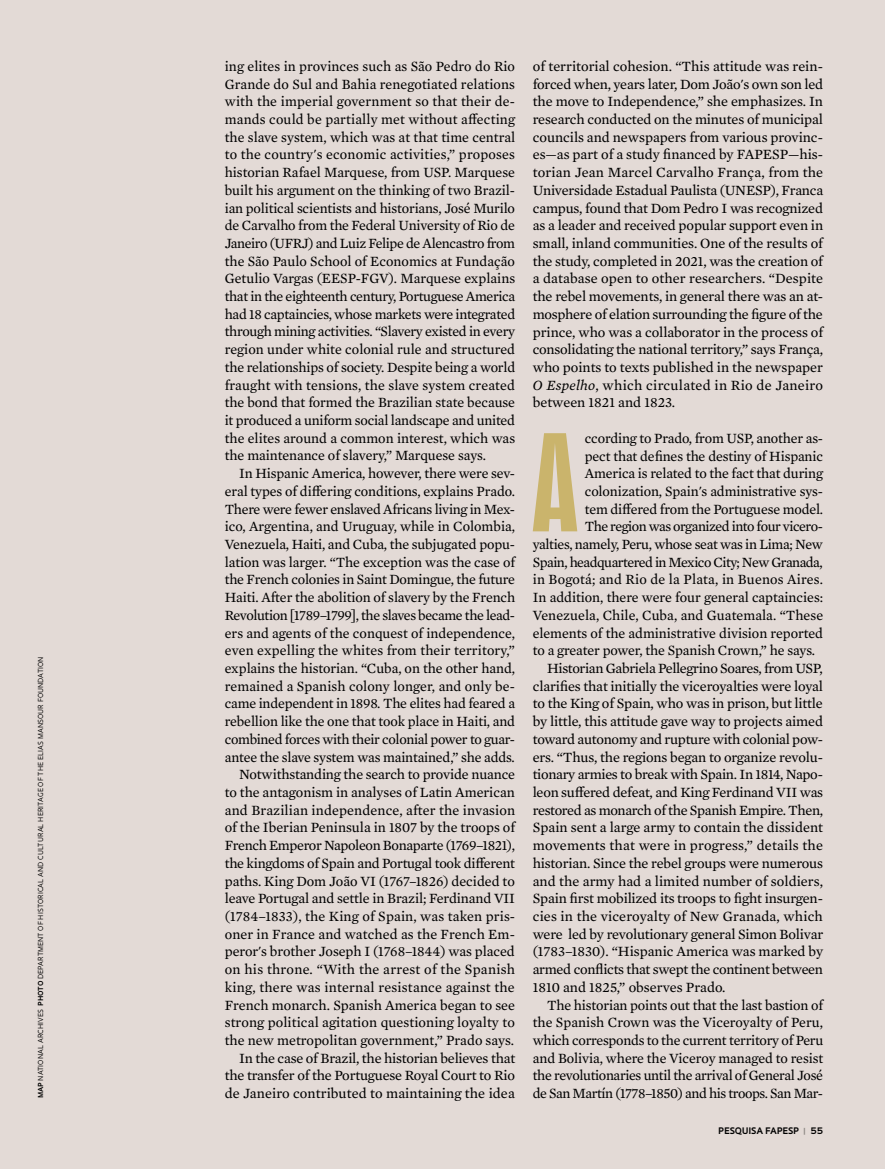
<style>
.page{position:relative;width:885px;height:1169px;background:#fff}
.page>*{position:absolute;margin:0;border:0;box-sizing:border-box;transform-origin:0 0}
.t1{font:125.4px "Swiss 924 BT Regular B";color:#cab46c}
.t2{font:14.4px/17.7px "Mercury Text G2";letter-spacing:-.01em;color:#000;text-align:justify}
.t3{font:14.4px "Mercury Text G2";letter-spacing:-.035em;color:#000}
.t4{font:14.4px "Mercury Text G2";letter-spacing:.015em;color:#000}
.t5{font:14.4px "Mercury Text G2";letter-spacing:-.03em;color:#000}
.t6{font:14.4px "Mercury Text G2";letter-spacing:.01em;color:#000}
.t7{font:700 8.7px "Oculum";letter-spacing:.015em;color:#000}
.t8{font:6.75px "Oculum";letter-spacing:.02em;color:#000}
.s1{font-weight:700}
.s2{font-style:italic}
.s3{color:#9d9d9c}
</style>
<div class="page">
<div style="left:0;top:0;width:885px;height:1168px;background:#e3dad6"></div>
<p class="t8" style="left:36px;top:1098px;width:443px;rotate:-90deg"><span class="s1">MAP</span> NATIONAL ARCHIVES <span class="s1">PHOTO</span> DEPARTMENT OF HISTORICAL AND CULTURAL HERITAGE OF THE ELIAS MANSOUR FOUNDATION</p>
<p class="t2" style="left:225px;top:56px;width:292px">ing elites in provinces such as São Pedro do Rio Grande do Sul and Bahia renegotiated relations with the imperial government so that their de&shy;mands could be partially met without affecting the slave system, which was at that time central to the country's economic activities,” proposes historian Rafael Marquese, from USP. Marquese built his argument on the thinking of two Brazil&shy;ian political scientists and historians, José Murilo de Carvalho from the Federal University of Rio de Janeiro (UFRJ) and Luiz Felipe de Alencastro from the São Paulo School of Economics at Fundação Getulio Vargas (EESP-FGV). Marquese explains that in the eighteenth century, Portuguese America had 18 captaincies, whose markets were integrated through mining activities. “Slavery existed in every region under white colonial rule and structured the relationships of society. Despite being a world fraught with tensions, the slave system created the bond that formed the Brazilian state because it produced a uniform social landscape and united the elites around a common interest, which was the maintenance of slavery,” Marquese says.</p>
<p class="t2" style="left:225px;top:464px;width:292px;text-align:right">In Hispanic America, however, there were sev&shy;eral types of differing conditions, explains Prado.<br>There were fewer enslaved Africans living in Mex&shy;ico, Argentina, and Uruguay, while in Colombia, Venezuela, Haiti, and Cuba, the subjugated popu&shy;lation was larger. “The exception was the case of the French colonies in Saint Domingue, the future Haiti. After the abolition of slavery by the French Revolution [1789–1799], the slaves became the lead&shy;ers and agents of the conquest of independence, even expelling the whites from their territory,” explains the historian. “Cuba, on the other hand, remained a Spanish colony longer, and only be&shy;came independent in 1898. The elites had feared a rebellion like the one that took place in Haiti, and combined forces with their colonial power to guar&shy;antee the slave system was maintained,” she adds.<br>Notwithstanding the search to provide nuance to the antagonism in analyses of Latin American and Brazilian independence, after the invasion of the Iberian Peninsula in 1807 by the troops of French Emperor Napoleon Bonaparte (1769–1821), the kingdoms of Spain and Portugal took different paths. King Dom João VI (1767–1826) decided to leave Portugal and settle in Brazil; Ferdinand VII (1784–1833), the King of Spain, was taken pris&shy;oner in France and watched as the French Em&shy;peror's brother Joseph I (1768–1844) was placed on his throne. “With the arrest of the Spanish king, there was internal resistance against the French monarch. Spanish America began to see strong political agitation questioning loyalty to the new metropolitan government,” Prado says.<br>In the case of Brazil, the historian believes that the transfer of the Portuguese Royal Court to Rio de Janeiro contributed to maintaining the idea</p>
<p class="t2" style="left:533px;top:56px;width:292px">of territorial cohesion. “This attitude was rein&shy;forced when, years later, Dom João's own son led the move to Independence,” she emphasizes. In research conducted on the minutes of municipal councils and newspapers from various provinc&shy;es—as part of a study financed by FAPESP—his&shy;torian Jean Marcel Carvalho França, from the Universidade Estadual Paulista (UNESP), Franca campus, found that Dom Pedro I was recognized as a leader and received popular support even in small, inland communities. One of the results of the study, completed in 2021, was the creation of a database open to other researchers. “Despite the rebel movements, in general there was an at&shy;mosphere of elation surrounding the figure of the prince, who was a collaborator in the process of consolidating the national territory,” says França, who points to texts published in the newspaper <span class="s2">O Espelho</span>, which circulated in Rio de Janeiro between 1821 and 1823.</p>
<h1 class="t1" style="left:532px;top:408px;width:49px">A</h1>
<p class="t2" style="left:585px;top:428px;width:240px">ccording to Prado, from USP, another as-</p>
<p class="t2" style="left:585px;top:446px;width:240px">pect that defines the destiny of Hispanic</p>
<p class="t2" style="left:585px;top:464px;width:240px">America is related to the fact that during</p>
<p class="t2" style="left:585px;top:481px;width:240px">colonization, Spain's administrative sys-</p>
<p class="t2" style="left:585px;top:499px;width:240px">tem differed from the Portuguese model.</p>
<p class="t3" style="left:585px;top:516px;width:240px">The region was organized into four vicero-</p>
<p class="t2" style="left:533px;top:534px;width:292px">yalties, namely, Peru, whose seat was in Lima; New</p>
<p class="t3" style="left:533px;top:551px;width:292px">Spain, headquartered in Mexico City; New Granada,</p>
<p class="t4" style="left:533px;top:569px;width:292px">in Bogotá; and Rio de la Plata, in Buenos Aires.</p>
<p class="t2" style="left:533px;top:588px;width:292px">In addition, there were four general captaincies:</p>
<p class="t2" style="left:533px;top:605px;width:292px">Venezuela, Chile, Cuba, and Guatemala. “These</p>
<p class="t2" style="left:533px;top:623px;width:292px">elements of the administrative division reported</p>
<p class="t2" style="left:533px;top:641px;width:284px">to a greater power, the Spanish Crown,” he says.</p>
<p class="t2" style="left:547px;top:658px;width:277px">Historian Gabriela Pellegrino Soares, from USP,</p>
<p class="t2" style="left:533px;top:676px;width:292px">clarifies that initially the viceroyalties were loyal</p>
<p class="t2" style="left:533px;top:694px;width:292px">to the King of Spain, who was in prison, but little</p>
<p class="t2" style="left:533px;top:711px;width:292px">by little, this attitude gave way to projects aimed</p>
<p class="t2" style="left:533px;top:729px;width:292px">toward autonomy and rupture with colonial pow-</p>
<p class="t2" style="left:533px;top:747px;width:292px">ers. “Thus, the regions began to organize revolu-</p>
<p class="t2" style="left:533px;top:765px;width:292px">tionary armies to break with Spain. In 1814, Napo-</p>
<p class="t2" style="left:533px;top:782px;width:292px">leon suffered defeat, and King Ferdinand VII was</p>
<p class="t2" style="left:533px;top:800px;width:292px">restored as monarch of the Spanish Empire. Then,</p>
<p class="t2" style="left:533px;top:818px;width:292px">Spain sent a large army to contain the dissident</p>
<p class="t4" style="left:533px;top:835px;width:292px">movements that were in progress,” details the</p>
<p class="t2" style="left:533px;top:853px;width:292px">historian. Since the rebel groups were numerous</p>
<p class="t2" style="left:533px;top:871px;width:292px">and the army had a limited number of soldiers,</p>
<p class="t2" style="left:533px;top:889px;width:292px">Spain first mobilized its troops to fight insurgen-</p>
<p class="t6" style="left:533px;top:905px;width:292px">cies in the viceroyalty of New Granada, which</p>
<p class="t2" style="left:533px;top:924px;width:292px">were led by revolutionary general Simon Bolivar</p>
<p class="t2" style="left:533px;top:942px;width:292px">(1783–1830). “Hispanic America was marked by</p>
<p class="t2" style="left:533px;top:959px;width:292px">armed conflicts that swept the continent between</p>
<p class="t2" style="left:533px;top:977px;width:194px">1810 and 1825,” observes Prado.</p>
<p class="t2" style="left:547px;top:995px;width:277px">The historian points out that the last bastion of</p>
<p class="t2" style="left:533px;top:1012px;width:292px">the Spanish Crown was the Viceroyalty of Peru,</p>
<p class="t2" style="left:533px;top:1030px;width:292px">which corresponds to the current territory of Peru</p>
<p class="t2" style="left:533px;top:1048px;width:292px">and Bolivia, where the Viceroy managed to resist</p>
<p class="t2" style="left:533px;top:1066px;width:292px">the revolutionaries until the arrival of General José</p>
<p class="t5" style="left:533px;top:1082px;width:292px">de San Martín (1778–1850) and his troops. San Mar-</p>
<p class="t7" style="left:718px;top:1124px;width:106px">PESQUISA FAPESP <span class="s3">|</span> 55</p>
</div>
